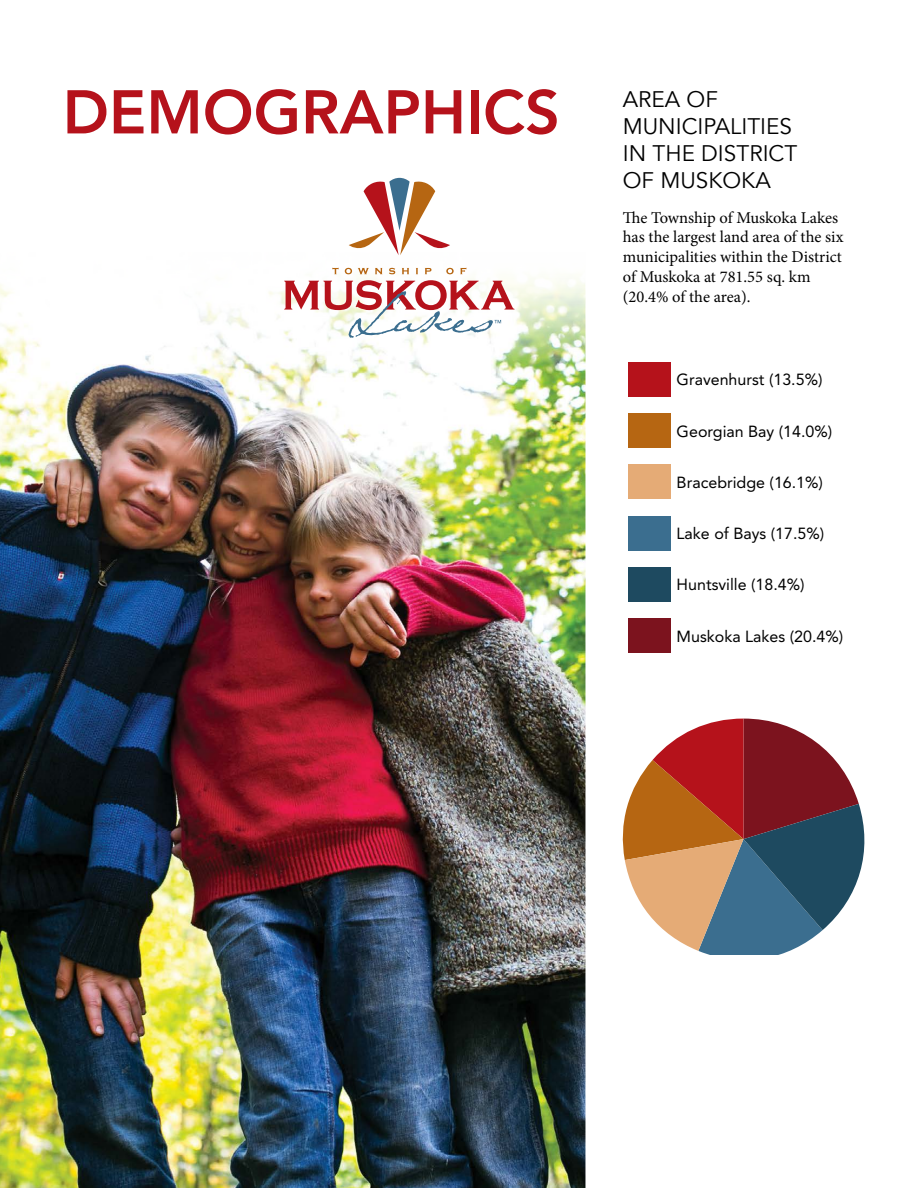
<style>
.page{position:relative;width:918px;height:1188px;background:#fff}
.page>*{position:absolute;margin:0;border:0;box-sizing:border-box;transform-origin:0 0}
.t1{font:800 61.05px "Avenir";color:#b5121b}
.t2{font:22.5px/27px "Avenir";color:#000}
.t3{font:16.5px/19.8px "Minion Pro";color:#000}
.t4{font:16.05px "Avenir";color:#000}
</style>
<div class="page">
<img style="left:0;top:267px;width:585px;height:921px">
<svg style="left:623px;top:719px;width:242px;height:235px"></svg>
<div style="left:629px;top:619px;width:42px;height:34px;background:#7c131e"></div>
<div style="left:629px;top:516px;width:42px;height:34px;background:#3b6e8f"></div>
<div style="left:629px;top:567px;width:42px;height:35px;background:#1e4a60"></div>
<div style="left:629px;top:362px;width:42px;height:34px;background:#b5121b"></div>
<div style="left:629px;top:413px;width:42px;height:35px;background:#b66612"></div>
<div style="left:629px;top:465px;width:42px;height:34px;background:#e5ab76"></div>
<svg style="left:332px;top:268px;width:7px;height:6px"></svg>
<svg style="left:345px;top:268px;width:7px;height:6px"></svg>
<svg style="left:358px;top:268px;width:11px;height:6px"></svg>
<svg style="left:375px;top:268px;width:7px;height:6px"></svg>
<svg style="left:389px;top:268px;width:6px;height:6px"></svg>
<svg style="left:402px;top:268px;width:7px;height:6px"></svg>
<svg style="left:416px;top:268px;width:2px;height:6px"></svg>
<svg style="left:425px;top:268px;width:6px;height:6px"></svg>
<svg style="left:446px;top:268px;width:8px;height:6px"></svg>
<svg style="left:460px;top:268px;width:6px;height:6px"></svg>
<svg style="left:349px;top:178px;width:101px;height:77px"></svg>
<svg style="left:284px;top:280px;width:231px;height:58px"></svg>
<h1 class="t1" style="left:63px;top:65px;width:499px">DEMOGRAPHICS</h1>
<h2 class="t2" style="left:623px;top:86px;width:176px">AREA OF<br>MUNICIPALITIES<br>IN THE DISTRICT<br>OF MUSKOKA</h2>
<p class="t3" style="left:623px;top:207px;width:222px">The Township of Muskoka Lakes has the largest land area of the six municipalities within the District of Muskoka at 781.55 sq. km (20.4% of the area).</p>
<p class="t4" style="left:677px;top:367px;width:147px">Gravenhurst (13.5%)</p>
<p class="t4" style="left:677px;top:418px;width:157px">Georgian Bay (14.0%)</p>
<p class="t4" style="left:677px;top:469px;width:148px">Bracebridge (16.1%)</p>
<p class="t4" style="left:677px;top:521px;width:149px">Lake of Bays (17.5%)</p>
<p class="t4" style="left:677px;top:572px;width:129px">Huntsville (18.4%)</p>
<p class="t4" style="left:677px;top:623px;width:168px">Muskoka Lakes (20.4%)</p>
</div>
